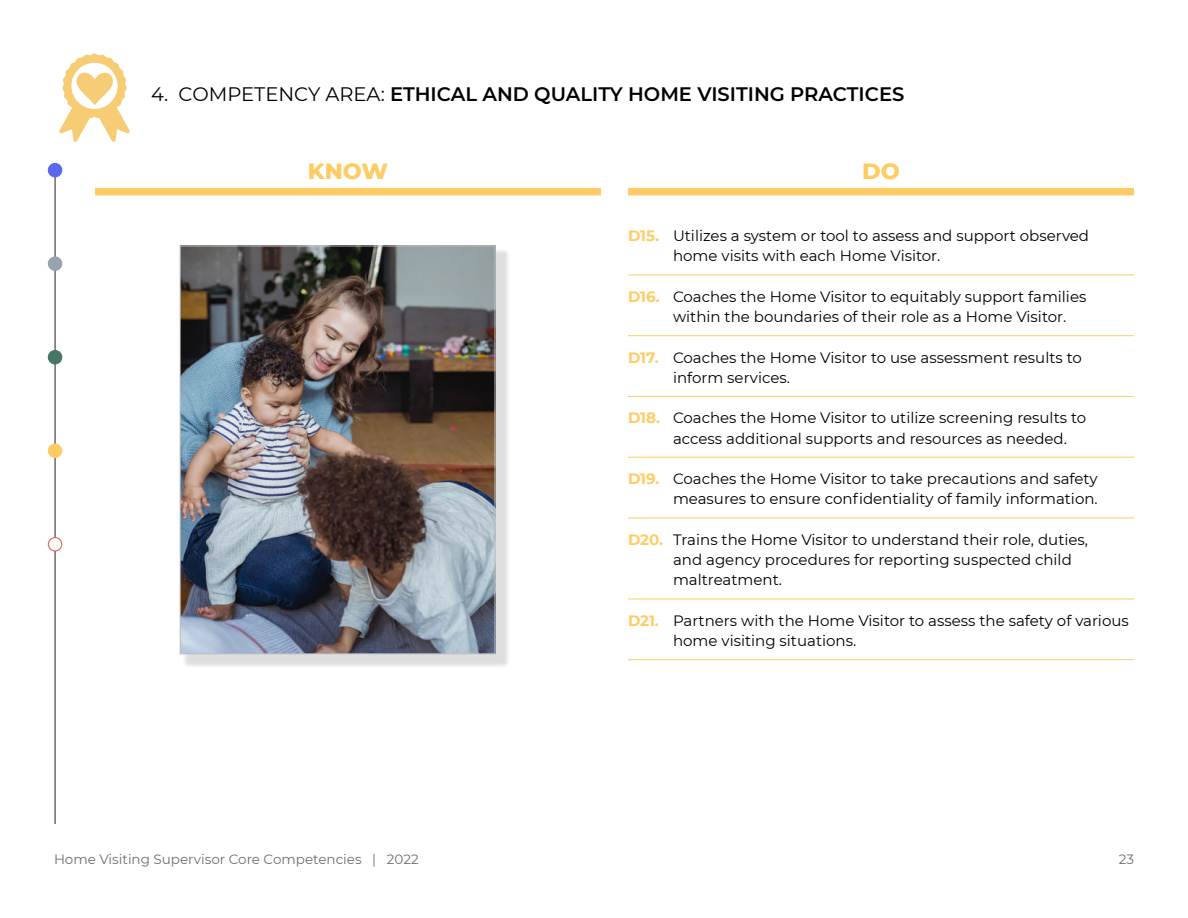
<style>
.page{position:relative;width:1188px;height:918px;background:#fff}
.page>*{position:absolute;margin:0;border:0;box-sizing:border-box;transform-origin:0 0}
.t1{font:800 22.5px "Montserrat";color:#ffcb64}
.t2{font:600 19.5px "Montserrat";color:#000}
.t3{font:15px/20.2px "Montserrat";color:#000}
.t4{font:13.5px "Montserrat";color:#6d6e71}
.s1{font-weight:400}
.s2{font-weight:700;color:#ffcb64}
</style>
<div class="page">
<hr style="left:628px;top:275px;width:506px;height:1px;background:#ffcb64">
<hr style="left:628px;top:335px;width:506px;height:1px;background:#ffcb64">
<hr style="left:628px;top:396px;width:506px;height:1px;background:#ffcb64">
<hr style="left:628px;top:457px;width:506px;height:1px;background:#ffcb64">
<hr style="left:628px;top:518px;width:506px;height:1px;background:#ffcb64">
<hr style="left:628px;top:599px;width:506px;height:1px;background:#ffcb64">
<hr style="left:628px;top:659px;width:506px;height:1px;background:#ffcb64">
<div style="left:182px;top:248px;width:328px;height:421px;background:#000;opacity:.13"></div>
<img style="left:182px;top:248px;width:311px;height:404px">
<div style="left:180px;top:246px;width:315px;height:408px;border:1px solid #bcbdc0"></div>
<svg style="left:59px;top:54px;width:71px;height:88px"></svg>
<hr style="left:55px;top:165px;width:1px;height:658px;background:#221f20">
<div style="left:48px;top:163px;width:14px;height:14px;background:#5969ed;border-radius:50%"></div>
<div style="left:48px;top:163px;width:14px;height:14px;border:1px solid #5969ed;border-radius:50%"></div>
<div style="left:48px;top:257px;width:14px;height:13px;background:#98a3ac;border-radius:50%"></div>
<div style="left:48px;top:256px;width:14px;height:15px;border:1px solid #98a3ac;border-radius:50%"></div>
<div style="left:48px;top:351px;width:14px;height:13px;background:#467667;border-radius:50%"></div>
<div style="left:48px;top:350px;width:14px;height:14px;border:1px solid #467667;border-radius:50%"></div>
<div style="left:48px;top:444px;width:14px;height:13px;background:#ffcb64;border-radius:50%"></div>
<div style="left:48px;top:444px;width:14px;height:14px;border:1px solid #ffcb64;border-radius:50%"></div>
<div style="left:48px;top:538px;width:14px;height:13px;background:#fff;border-radius:50%"></div>
<div style="left:48px;top:537px;width:14px;height:15px;border:1px solid #e06551;border-radius:50%"></div>
<div style="left:95px;top:188px;width:506px;height:7px;background:#ffcb64"></div>
<div style="left:628px;top:188px;width:506px;height:7px;background:#ffcb64"></div>
<h2 class="t2" style="left:151px;top:86px;width:755px"><span class="s1">4. COMPETENCY AREA:</span> ETHICAL AND QUALITY HOME VISITING PRACTICES</h2>
<h1 class="t1" style="left:308px;top:158px;width:82px">KNOW</h1>
<h1 class="t1" style="left:862px;top:158px;width:39px">DO</h1>
<p class="t4" style="left:54px;top:854px;width:366px">Home Visiting Supervisor Core Competencies | 2022</p>
<p class="t3" style="left:673px;top:227px;width:418px;text-indent:-45px"><span class="s2">D15.</span> Utilizes a system or tool to assess and support observed home visits with each Home Visitor.</p>
<p class="t3" style="left:673px;top:288px;width:415px;text-indent:-45px"><span class="s2">D16.</span> Coaches the Home Visitor to equitably support families within the boundaries of their role as a Home Visitor.</p>
<p class="t3" style="left:673px;top:348px;width:410px;text-indent:-45px"><span class="s2">D17.</span> Coaches the Home Visitor to use assessment results to inform services.</p>
<p class="t3" style="left:673px;top:409px;width:415px;text-indent:-45px"><span class="s2">D18.</span> Coaches the Home Visitor to utilize screening results to access additional supports and resources as needed.</p>
<p class="t3" style="left:628px;top:470px;width:471px;text-align:right"><span class="s2">D19.</span> Coaches the Home Visitor to take precautions and safety measures to ensure confidentiality of family information.</p>
<p class="t3" style="left:673px;top:531px;width:417px;text-indent:-45px"><span class="s2">D20.</span> Trains the Home Visitor to understand their role, duties, and agency procedures for reporting suspected child maltreatment.</p>
<p class="t3" style="left:673px;top:612px;width:457px;text-indent:-45px"><span class="s2">D21.</span> Partners with the Home Visitor to assess the safety of various home visiting situations.</p>
<p class="t4" style="left:1119px;top:853px;width:17px">23</p>
</div>
